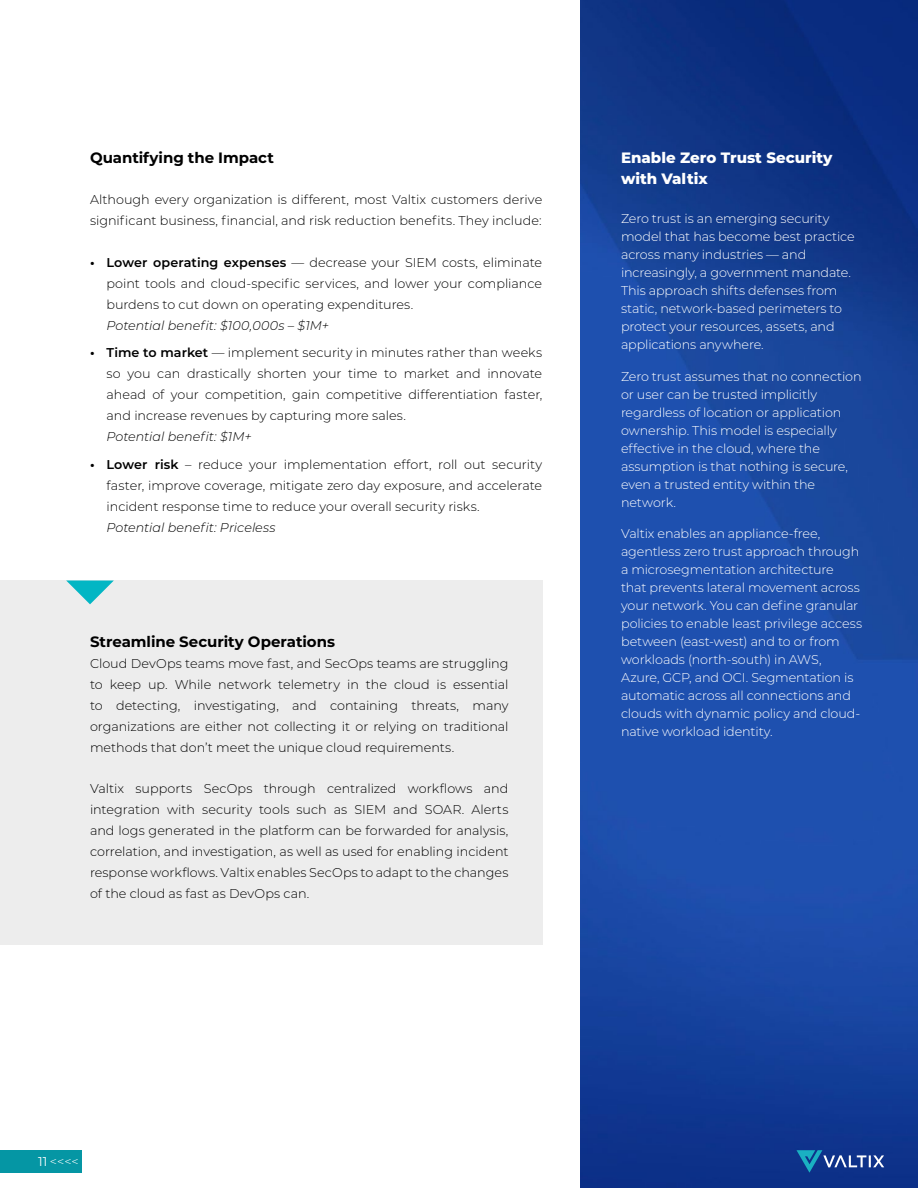
<style>
.page{position:relative;width:918px;height:1188px;background:#fff}
.page>*{position:absolute;margin:0;border:0;box-sizing:border-box;transform-origin:0 0}
.t1{font:700 15px "Montserrat";letter-spacing:-.005em;color:#000}
.t2{font:800 15px/21px "Montserrat";color:#fff}
.t3{font:300 12.75px/21px "Montserrat";color:#000;text-align:justify}
.t4{font:300 12.75px/18px "Montserrat";letter-spacing:-.01em;color:#fff}
.t5{font:italic 300 12.75px "Montserrat";color:#000}
.s1{font-weight:700}
.s2{font-weight:600}
.s3{font-weight:400}
</style>
<div class="page">
<img style="left:580px;top:0;width:338px;height:1188px">
<div style="left:0;top:581px;width:542px;height:364px;background:#ededed"></div>
<svg style="left:66px;top:580px;width:48px;height:24px"></svg>
<div style="left:0;top:1150px;width:82px;height:23px;background:#0596a4"></div>
<svg style="left:797px;top:1150px;width:87px;height:23px"></svg>
<p class="t1" style="left:90px;top:147px;width:186px">Quantifying the Impact</p>
<p class="t3" style="left:90px;top:189px;width:454px">Although every organization is different, most Valtix customers derive significant business, financial, and risk reduction benefits. They include:</p>
<p class="t3" style="left:106px;top:251px;width:437px;text-indent:-16px"><span class="s1">•</span> <span class="s2">Lower operating expenses</span> — decrease your SIEM costs, eliminate point tools and cloud-specific services, and lower your compliance burdens to cut down on operating expenditures.</p>
<p class="t5" style="left:106px;top:316px;width:224px">Potential benefit: $100,000s – $1M+</p>
<p class="t3" style="left:106px;top:342px;width:437px;text-indent:-16px"><span class="s1">•</span> <span class="s2">Time to market</span> — implement security in minutes rather than weeks so you can drastically shorten your time to market and innovate ahead of your competition, gain competitive differentiation faster, and increase revenues by capturing more sales.</p>
<p class="t5" style="left:106px;top:428px;width:147px">Potential benefit: $1M+</p>
<p class="t3" style="left:106px;top:454px;width:437px;text-indent:-16px"><span class="s1">•</span> <span class="s2">Lower risk</span> – reduce your implementation effort, roll out security faster, improve coverage, mitigate zero day exposure, and accelerate incident response time to reduce your overall security risks.</p>
<p class="t5" style="left:106px;top:519px;width:171px">Potential benefit: Priceless</p>
<p class="t1" style="left:90px;top:631px;width:247px">Streamline Security Operations</p>
<p class="t3" style="left:90px;top:652px;width:420px">Cloud DevOps teams move fast, and SecOps teams are struggling to keep up. While network telemetry in the cloud is essential to detecting, investigating, and containing threats, many organizations are either not collecting it or relying on traditional methods that don’t meet the unique cloud requirements.</p>
<p class="t3" style="left:90px;top:778px;width:420px">Valtix supports SecOps through centralized workflows and integration with security tools such as SIEM and SOAR. Alerts and logs generated in the platform can be forwarded for analysis, correlation, and investigation, as well as used for enabling incident response workflows. Valtix enables SecOps to adapt to the changes of the cloud as fast as DevOps can.</p>
<p class="t2" style="left:621px;top:146px;width:213px">Enable Zero Trust Security with Valtix</p>
<p class="t4" style="left:621px;top:209px;width:235px">Zero trust is an emerging security model that has become best practice across many industries — and increasingly, a government mandate.<br>This approach shifts defenses from static, network-based perimeters to protect your resources, assets, and applications anywhere.</p>
<p class="t4" style="left:621px;top:367px;width:242px">Zero trust assumes that no connection or user can be trusted implicitly regardless of location or application ownership. This model is especially effective in the cloud, where the assumption is that nothing is secure, even a trusted entity within the network.</p>
<p class="t4" style="left:621px;top:524px;width:243px">Valtix enables an appliance-free, agentless zero trust approach through a microsegmentation architecture that prevents lateral movement across your network. You can define granular policies to enable least privilege access between (east-west) and to or from workloads (north-south) in AWS, Azure, GCP, and OCI. Segmentation is automatic across all connections and clouds with dynamic policy and cloud&shy;native workload identity.</p>
<p class="t4" style="left:38px;top:1153px;width:42px"><span class="s3">11</span> &lt;&lt;&lt;&lt;</p>
</div>
